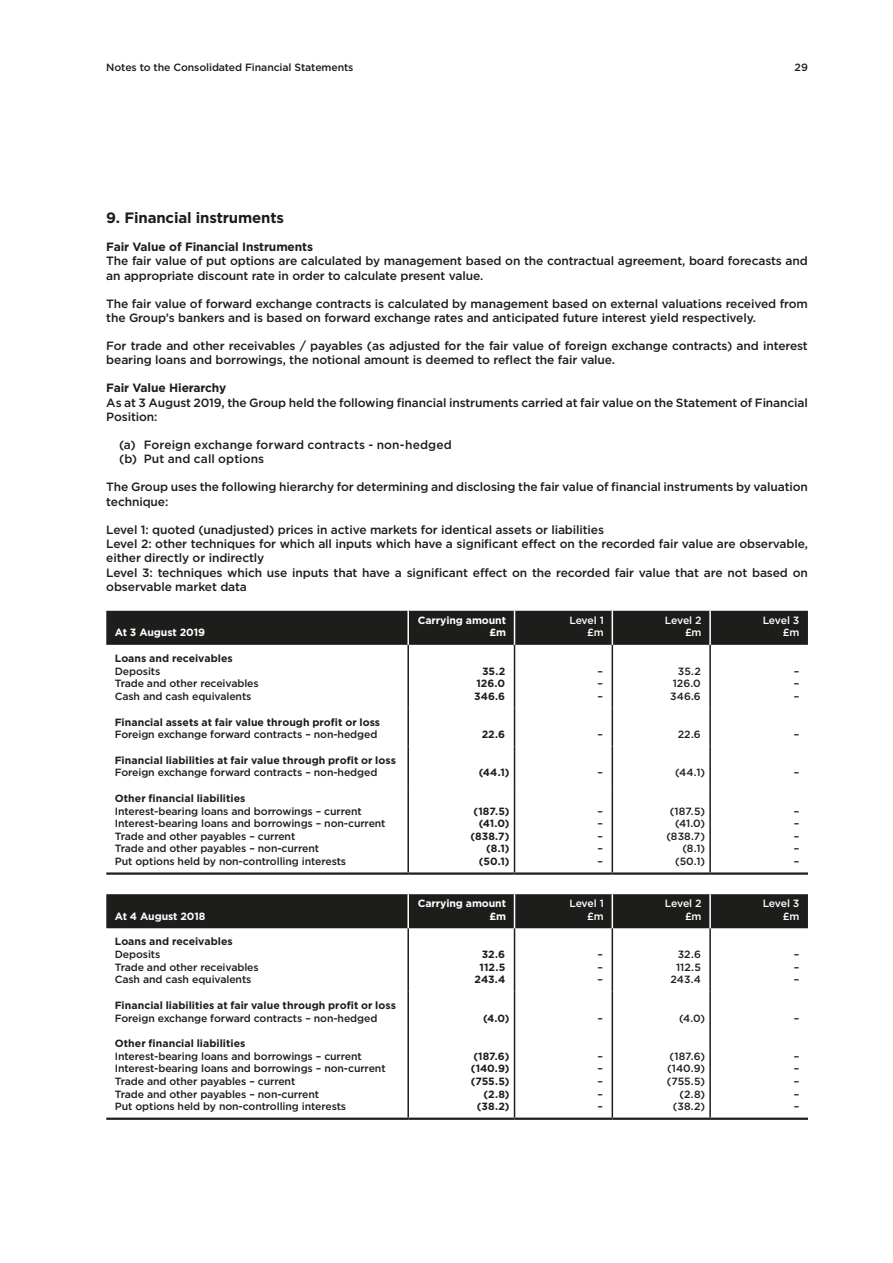
<style>
.page{position:relative;width:893px;height:1263px;background:#fff}
.page>*{position:absolute;margin:0;border:0;box-sizing:border-box;transform-origin:0 0}
.t1{font:700 15px "Gotham HTF";letter-spacing:-.01em;color:#1d1d1b}
.t2{font:500 12px/14.4px "Gotham HTF";letter-spacing:-.01em;color:#1d1d1b}
.t3{font:500 12px/14.4px "Gotham";letter-spacing:.01em;color:#1d1d1b}
.t4{font:700 12px "Gotham HTF";letter-spacing:-.01em;color:#1d1d1b}
.t5{font:500 10.5px/12.6px "Gotham HTF";letter-spacing:-.01em;color:#1d1d1b;text-align:justify}
.t6{font:700 10.5px/12.6px "Gotham HTF";letter-spacing:.005em;color:#1d1d1b;text-align:right}
.t7{font:700 10.5px/12.6px "Gotham HTF";letter-spacing:-.01em;color:#fff;text-align:right}
.t8{font:500 10.5px/12.6px "Gotham HTF";letter-spacing:-.03em;color:#fff;text-align:right}
</style>
<div class="page">
<div style="left:106px;top:611px;width:702px;height:34px;background:#1d1d1b"></div>
<hr style="left:407px;top:645px;width:2px;height:63px;background:#1d1d1b">
<hr style="left:514px;top:645px;width:1px;height:63px;background:#1d1d1b">
<hr style="left:612px;top:645px;width:1px;height:63px;background:#1d1d1b">
<hr style="left:709px;top:645px;width:2px;height:63px;background:#1d1d1b">
<hr style="left:407px;top:708px;width:2px;height:39px;background:#1d1d1b">
<hr style="left:514px;top:708px;width:1px;height:39px;background:#1d1d1b">
<hr style="left:612px;top:708px;width:1px;height:39px;background:#1d1d1b">
<hr style="left:709px;top:708px;width:2px;height:39px;background:#1d1d1b">
<hr style="left:407px;top:747px;width:2px;height:38px;background:#1d1d1b">
<hr style="left:514px;top:747px;width:1px;height:38px;background:#1d1d1b">
<hr style="left:612px;top:747px;width:1px;height:38px;background:#1d1d1b">
<hr style="left:709px;top:747px;width:2px;height:38px;background:#1d1d1b">
<hr style="left:407px;top:785px;width:2px;height:87px;background:#1d1d1b">
<hr style="left:514px;top:785px;width:1px;height:87px;background:#1d1d1b">
<hr style="left:612px;top:785px;width:1px;height:87px;background:#1d1d1b">
<hr style="left:709px;top:785px;width:2px;height:87px;background:#1d1d1b">
<hr style="left:106px;top:872px;width:302px;height:3px;background:#1d1d1b">
<hr style="left:408px;top:872px;width:106px;height:3px;background:#1d1d1b">
<hr style="left:514px;top:872px;width:98px;height:3px;background:#1d1d1b">
<hr style="left:612px;top:872px;width:98px;height:3px;background:#1d1d1b">
<hr style="left:710px;top:872px;width:98px;height:3px;background:#1d1d1b">
<hr style="left:407px;top:611px;width:2px;height:34px;background:#fff">
<hr style="left:514px;top:611px;width:1px;height:34px;background:#fff">
<hr style="left:612px;top:611px;width:1px;height:34px;background:#fff">
<hr style="left:709px;top:611px;width:2px;height:34px;background:#fff">
<div style="left:106px;top:894px;width:702px;height:34px;background:#1d1d1b"></div>
<hr style="left:407px;top:928px;width:2px;height:64px;background:#1d1d1b">
<hr style="left:514px;top:928px;width:1px;height:64px;background:#1d1d1b">
<hr style="left:612px;top:928px;width:1px;height:64px;background:#1d1d1b">
<hr style="left:709px;top:928px;width:2px;height:64px;background:#1d1d1b">
<hr style="left:407px;top:992px;width:2px;height:38px;background:#1d1d1b">
<hr style="left:514px;top:992px;width:1px;height:38px;background:#1d1d1b">
<hr style="left:612px;top:992px;width:1px;height:38px;background:#1d1d1b">
<hr style="left:709px;top:992px;width:2px;height:38px;background:#1d1d1b">
<hr style="left:407px;top:1030px;width:2px;height:87px;background:#1d1d1b">
<hr style="left:514px;top:1030px;width:1px;height:87px;background:#1d1d1b">
<hr style="left:612px;top:1030px;width:1px;height:87px;background:#1d1d1b">
<hr style="left:709px;top:1030px;width:2px;height:87px;background:#1d1d1b">
<hr style="left:106px;top:1117px;width:302px;height:3px;background:#1d1d1b">
<hr style="left:408px;top:1117px;width:106px;height:3px;background:#1d1d1b">
<hr style="left:514px;top:1117px;width:98px;height:3px;background:#1d1d1b">
<hr style="left:612px;top:1117px;width:98px;height:3px;background:#1d1d1b">
<hr style="left:710px;top:1117px;width:98px;height:3px;background:#1d1d1b">
<hr style="left:407px;top:894px;width:2px;height:34px;background:#fff">
<hr style="left:514px;top:894px;width:1px;height:34px;background:#fff">
<hr style="left:612px;top:894px;width:1px;height:34px;background:#fff">
<hr style="left:709px;top:894px;width:2px;height:34px;background:#fff">
<p class="t5" style="left:106px;top:61px;width:249px">Notes to the Consolidated Financial Statements</p>
<p class="t5" style="left:794px;top:61px;width:15px">29</p>
<p class="t1" style="left:106px;top:209px;width:179px">9. Financial instruments</p>
<p class="t4" style="left:106px;top:240px;width:208px">Fair Value of Financial Instruments</p>
<p class="t2" style="left:106px;top:254px;width:703px">The fair value of put options are calculated by management based on the contractual agreement, board forecasts and an appropriate discount rate in order to calculate present value.</p>
<p class="t2" style="left:106px;top:296px;width:703px">The fair value of forward exchange contracts is calculated by management based on external valuations received from the Group’s bankers and is based on forward exchange rates and anticipated future interest yield respectively.</p>
<p class="t2" style="left:106px;top:338px;width:703px">For trade and other receivables / payables (as adjusted for the fair value of foreign exchange contracts) and interest bearing loans and borrowings, the notional amount is deemed to reflect the fair value.</p>
<p class="t4" style="left:106px;top:381px;width:122px">Fair Value Hierarchy</p>
<p class="t2" style="left:106px;top:395px;width:703px">As at 3 August 2019, the Group held the following financial instruments carried at fair value on the Statement of Financial<br>Position:</p>
<p class="t3" style="left:119px;top:437px;width:334px">(a) Foreign exchange forward contracts - non-hedged (b) Put and call options</p>
<p class="t2" style="left:106px;top:480px;width:703px">The Group uses the following hierarchy for determining and disclosing the fair value of financial instruments by valuation technique:</p>
<p class="t2" style="left:106px;top:522px;width:703px">Level 1: quoted (unadjusted) prices in active markets for identical assets or liabilities<br>Level 2: other techniques for which all inputs which have a significant effect on the recorded fair value are observable, either directly or indirectly<br>Level 3: techniques which use inputs that have a significant effect on the recorded fair value that are not based on observable market data</p>
<p class="t7" style="left:115px;top:626px;width:92px">At 3 August 2019</p>
<p class="t7" style="left:418px;top:613px;width:90px">Carrying amount £m</p>
<p class="t8" style="left:569px;top:613px;width:36px">Level 1 £m</p>
<p class="t8" style="left:665px;top:613px;width:38px">Level 2 £m</p>
<p class="t8" style="left:763px;top:613px;width:38px">Level 3 £m</p>
<p class="t6" style="left:115px;top:652px;width:120px">Loans and receivables</p>
<p class="t5" style="left:115px;top:664px;width:145px;text-align:left">Deposits<br>Trade and other receivables<br>Cash and cash equivalents</p>
<p class="t6" style="left:474px;top:664px;width:33px;text-align:justify;text-indent:8px">35.2<br>126.0<br>346.6</p>
<p class="t5" style="left:597px;top:664px;width:7px">– – –</p>
<p class="t5" style="left:670px;top:664px;width:32px;text-indent:8px">35.2<br>126.0<br>346.6</p>
<p class="t5" style="left:794px;top:664px;width:7px">– – –</p>
<p class="t6" style="left:115px;top:715px;width:267px">Financial assets at fair value through profit or loss</p>
<p class="t5" style="left:115px;top:728px;width:264px">Foreign exchange forward contracts – non-hedged</p>
<p class="t6" style="left:482px;top:728px;width:25px">22.6</p>
<p class="t5" style="left:597px;top:728px;width:7px">–</p>
<p class="t5" style="left:678px;top:728px;width:25px">22.6</p>
<p class="t5" style="left:794px;top:728px;width:7px">–</p>
<p class="t6" style="left:115px;top:753px;width:283px">Financial liabilities at fair value through profit or loss</p>
<p class="t5" style="left:115px;top:766px;width:264px">Foreign exchange forward contracts – non-hedged</p>
<p class="t6" style="left:479px;top:766px;width:32px">(44.1)</p>
<p class="t5" style="left:597px;top:766px;width:7px">–</p>
<p class="t5" style="left:675px;top:766px;width:31px">(44.1)</p>
<p class="t5" style="left:794px;top:766px;width:7px">–</p>
<p class="t6" style="left:115px;top:792px;width:132px">Other financial liabilities</p>
<p class="t5" style="left:115px;top:804px;width:272px;text-align:left">Interest-bearing loans and borrowings – current Interest-bearing loans and borrowings – non-current Trade and other payables – current<br>Trade and other payables – non-current<br>Put options held by non-controlling interests</p>
<p class="t6" style="left:470px;top:804px;width:41px">(187.5) (41.0) (838.7) (8.1) (50.1)</p>
<p class="t5" style="left:597px;top:804px;width:7px">– – – – –</p>
<p class="t5" style="left:666px;top:804px;width:40px;text-align:right">(187.5) (41.0) (838.7) (8.1) (50.1)</p>
<p class="t5" style="left:794px;top:804px;width:7px">– – – – –</p>
<p class="t7" style="left:115px;top:909px;width:92px">At 4 August 2018</p>
<p class="t7" style="left:418px;top:897px;width:90px">Carrying amount £m</p>
<p class="t8" style="left:569px;top:897px;width:36px">Level 1 £m</p>
<p class="t8" style="left:665px;top:897px;width:38px">Level 2 £m</p>
<p class="t8" style="left:763px;top:897px;width:38px">Level 3 £m</p>
<p class="t6" style="left:115px;top:935px;width:120px">Loans and receivables</p>
<p class="t5" style="left:115px;top:948px;width:145px;text-align:left">Deposits<br>Trade and other receivables<br>Cash and cash equivalents</p>
<p class="t6" style="left:474px;top:948px;width:32px">32.6<br>112.5<br>243.4</p>
<p class="t5" style="left:597px;top:948px;width:7px">– – –</p>
<p class="t5" style="left:671px;top:948px;width:32px;text-align:right">32.6<br>112.5<br>243.4</p>
<p class="t5" style="left:794px;top:948px;width:7px">– – –</p>
<p class="t6" style="left:115px;top:999px;width:283px">Financial liabilities at fair value through profit or loss</p>
<p class="t5" style="left:115px;top:1011px;width:264px">Foreign exchange forward contracts – non-hedged</p>
<p class="t6" style="left:483px;top:1011px;width:28px">(4.0)</p>
<p class="t5" style="left:597px;top:1011px;width:7px">–</p>
<p class="t5" style="left:679px;top:1011px;width:27px">(4.0)</p>
<p class="t5" style="left:794px;top:1011px;width:7px">–</p>
<p class="t6" style="left:115px;top:1037px;width:132px">Other financial liabilities</p>
<p class="t5" style="left:115px;top:1049px;width:272px;text-align:left">Interest-bearing loans and borrowings – current Interest-bearing loans and borrowings – non-current Trade and other payables – current<br>Trade and other payables – non-current<br>Put options held by non-controlling interests</p>
<p class="t6" style="left:471px;top:1049px;width:40px">(187.6) (140.9) (755.5) (2.8) (38.2)</p>
<p class="t5" style="left:597px;top:1049px;width:7px">– – – – –</p>
<p class="t5" style="left:667px;top:1049px;width:40px;text-align:right">(187.6) (140.9) (755.5) (2.8) (38.2)</p>
<p class="t5" style="left:794px;top:1049px;width:7px">– – – – –</p>
</div>
